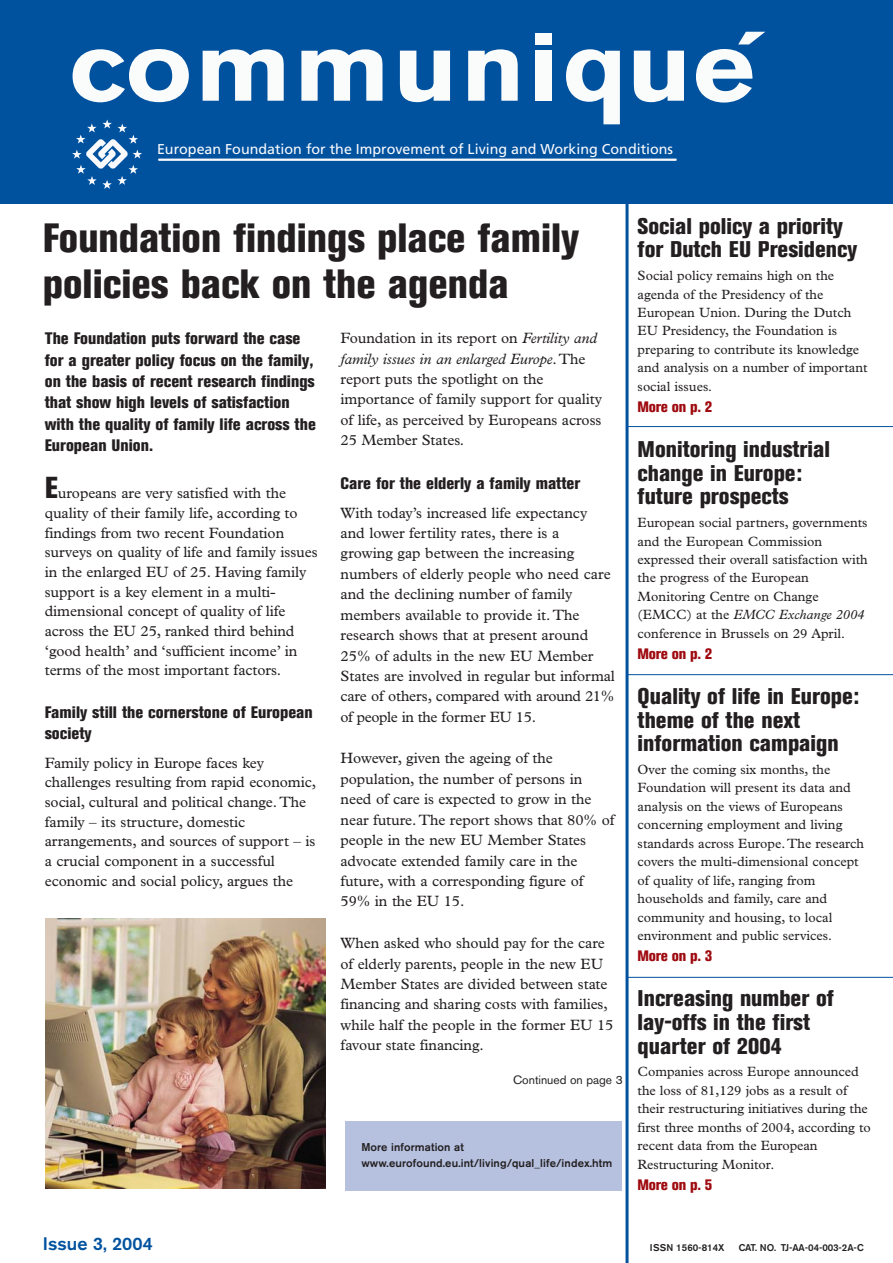
<style>
.page{position:relative;width:893px;height:1263px;background:#fff}
.page>*{position:absolute;margin:0;border:0;box-sizing:border-box;transform-origin:0 0}
.t1{font:800 condensed 40.5px/46.5px "Akzidenz Grotesk BE";color:#231f20}
.t2{font:800 condensed 22.5px/23.7px "Akzidenz Grotesk BE";color:#231f20}
.t3{font:500 18px "Akzidenz Grotesk BE";color:#00529f}
.t4{font:800 condensed 16.5px/21.3px "Akzidenz Grotesk BE";color:#231f20}
.t5{font:15px/20.4px "Plantin";letter-spacing:-.005em;color:#231f20}
.t6{font:800 condensed 15px "Akzidenz Grotesk BE";letter-spacing:-.02em;color:#9e0a0f}
.t7{font:14.25px "Frutiger";color:#fafafd}
.t8{font:13.5px/18.5px "Plantin";color:#231f20}
.t9{font:12px "Akzidenz Grotesk BE";color:#231f20}
.t10{font:500 11.25px/15.9px "Akzidenz Grotesk BE";letter-spacing:.01em;color:#231f20}
.t11{font:500 9.75px "Akzidenz Grotesk BE";color:#231f20}
.s1{font-style:italic}
.s2{font-family:"Akzidenz Grotesk BE";font-weight:800;font-stretch:condensed;font-size:30px}
</style>
<div class="page">
<hr style="left:625px;top:140px;width:3px;height:1123px;background:#00529f">
<hr style="left:627px;top:426px;width:265px;height:1px;background:#00529f">
<div style="left:0;top:0;width:892px;height:204px;background:#00529f"></div>
<svg style="left:73px;top:49px;width:116px;height:53px"></svg>
<svg style="left:203px;top:49px;width:81px;height:52px"></svg>
<svg style="left:301px;top:49px;width:81px;height:52px"></svg>
<svg style="left:400px;top:51px;width:50px;height:51px"></svg>
<svg style="left:633px;top:51px;width:51px;height:51px"></svg>
<svg style="left:468px;top:49px;width:49px;height:52px"></svg>
<div style="left:536px;top:33px;width:16px;height:11px;background:#fafbfb"></div>
<div style="left:536px;top:51px;width:16px;height:50px;background:#fafbfb"></div>
<svg style="left:566px;top:49px;width:54px;height:75px"></svg>
<div style="left:582px;top:60px;width:22px;height:31px;background:#00529f;border-radius:50%"></div>
<svg style="left:696px;top:32px;width:69px;height:71px"></svg>
<svg style="left:72px;top:120px;width:70px;height:69px"></svg>
<hr style="left:158px;top:159px;width:518px;height:2px;background:#fafafd">
<hr style="left:626px;top:674px;width:266px;height:1px;background:#00529f">
<hr style="left:626px;top:977px;width:266px;height:1px;background:#00529f">
<img style="left:45px;top:918px;width:280px;height:271px">
<div style="left:345px;top:1121px;width:276px;height:70px;background:#b6c0df"></div>
<p class="t7" style="left:157px;top:144px;width:517px">European Foundation for the Improvement of Living and Working Conditions</p>
<h1 class="t1" style="left:43px;top:218px;width:537px">Foundation findings place family policies back on the agenda</h1>
<h2 class="t2" style="left:637px;top:216px;width:221px">Social policy a priority for Dutch EU Presidency</h2>
<p class="t8" style="left:637px;top:267px;width:231px">Social policy remains high on the agenda of the Presidency of the<br>European Union. During the Dutch<br>EU Presidency, the Foundation is preparing to contribute its knowledge and analysis on a number of important social issues.</p>
<p class="t6" style="left:637px;top:401px;width:76px">More on p. 2</p>
<h2 class="t2" style="left:637px;top:439px;width:194px">Monitoring industrial change in Europe: future prospects</h2>
<p class="t8" style="left:637px;top:514px;width:232px">European social partners, governments and the European Commission expressed their overall satisfaction with the progress of the European Monitoring Centre on Change (EMCC) at the <span class="s1">EMCC Exchange 2004 </span>conference in Brussels on 29 April.</p>
<p class="t6" style="left:637px;top:648px;width:76px">More on p. 2</p>
<h2 class="t2" style="left:637px;top:686px;width:223px">Quality of life in Europe: theme of the next information campaign</h2>
<p class="t8" style="left:637px;top:761px;width:228px">Over the coming six months, the Foundation will present its data and analysis on the views of Europeans concerning employment and living standards across Europe. The research covers the multi-dimensional concept of quality of life, ranging from households and family, care and community and housing, to local environment and public services.</p>
<p class="t6" style="left:637px;top:951px;width:76px">More on p. 3</p>
<h2 class="t2" style="left:637px;top:989px;width:198px">Increasing number of lay-offs in the first quarter of 2004</h2>
<p class="t8" style="left:637px;top:1064px;width:234px">Companies across Europe announced the loss of 81,129 jobs as a result of their restructuring initiatives during the first three months of 2004, according to recent data from the European Restructuring Monitor.</p>
<p class="t6" style="left:637px;top:1179px;width:76px">More on p. 5</p>
<p class="t4" style="left:45px;top:329px;width:273px">The Foundation puts forward the case for a greater policy focus on the family, on the basis of recent research findings that show high levels of satisfaction with the quality of family life across the European Union.</p>
<p class="t5" style="left:45px;top:485px;width:274px;line-height:19.6px"><span class="s2">E</span>uropeans are very satisfied with the quality of their family life, according to findings from two recent Foundation surveys on quality of life and family issues in the enlarged EU of 25. Having family support is a key element in a multi&shy;dimensional concept of quality of life across the EU 25, ranked third behind ‘good health’ and ‘sufficient income’ in terms of the most important factors.</p>
<p class="t4" style="left:45px;top:703px;width:269px">Family still the cornerstone of European society</p>
<p class="t5" style="left:45px;top:754px;width:273px;line-height:19.6px">Family policy in Europe faces key challenges resulting from rapid economic, social, cultural and political change.The family – its structure, domestic arrangements, and sources of support – is a crucial component in a successful economic and social policy, argues the</p>
<p class="t5" style="left:340px;top:329px;width:263px">Foundation in its report on <span class="s1">Fertility and family issues in an enlarged Europe</span>.The report puts the spotlight on the importance of family support for quality of life, as perceived by Europeans across 25 Member States.</p>
<p class="t4" style="left:340px;top:474px;width:241px">Care for the elderly a family matter</p>
<p class="t5" style="left:340px;top:504px;width:276px">With today’s increased life expectancy and lower fertility rates, there is a growing gap between the increasing numbers of elderly people who need care and the declining number of family members available to provide it. The research shows that at present around 25% of adults in the new EU Member States are involved in regular but informal care of others, compared with around 21% of people in the former EU 15.</p>
<p class="t5" style="left:340px;top:750px;width:275px">However, given the ageing of the population, the number of persons in need of care is expected to grow in the near future.The report shows that 80% of people in the new EU Member States advocate extended family care in the future, with a corresponding figure of 59% in the EU 15.</p>
<p class="t5" style="left:340px;top:934px;width:274px">When asked who should pay for the care of elderly parents, people in the new EU Member States are divided between state financing and sharing costs with families, while half the people in the former EU 15 favour state financing.</p>
<p class="t9" style="left:513px;top:1076px;width:111px">Continued on page 3</p>
<p class="t10" style="left:361px;top:1140px;width:252px">More information at www.eurofound.eu.int/living/qual_life/index.htm</p>
<p class="t3" style="left:43px;top:1237px;width:112px">Issue 3, 2004</p>
<p class="t11" style="left:650px;top:1244px;width:76px">ISSN 1560-814X</p>
<p class="t11" style="left:738px;top:1244px;width:127px">CAT. NO. TJ-AA-04-003-2A-C</p>
</div>
